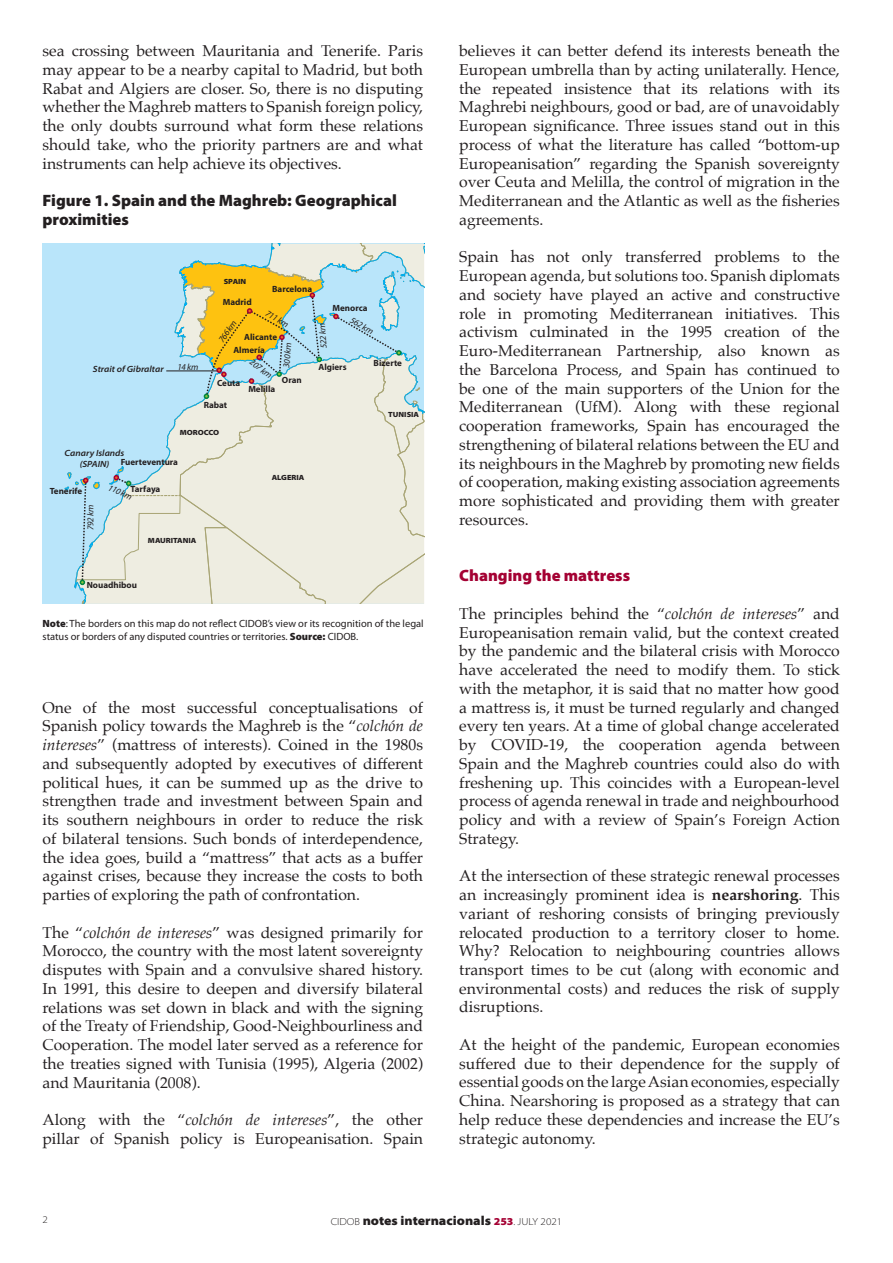
<style>
.page{position:relative;width:893px;height:1263px;background:#fff}
.page>*{position:absolute;margin:0;border:0;box-sizing:border-box;transform-origin:0 0}
.t1{font:900 16.5px/18.8px "Myriad Pro";color:#231f20}
.t2{font:900 16.5px "Myriad Pro";color:#a40133}
.t3{font:15.75px/18.8px "Palatino";color:#231f20;text-align:justify}
.t4{font:900 semi-expanded 12.9px "Myriad Pro";color:#231f20}
.t5{font:10.5px/12.6px "Myriad Pro";color:#231f20}
.t6{font:300 semi-expanded 10.2px "Myriad Pro";color:#231f20}
.t7{font:700 9px/12.8px "Myriad Pro";color:#231f20}
.t8{font:italic 9px "Myriad Pro";color:#231f20}
.t9{font:italic 600 semi-expanded 9px/10.8px "Myriad Pro";color:#231f20;text-align:center}
.t10{font:900 semi-expanded 7.5px "Myriad Pro";color:#231f20}
.s1{font-weight:900}
.s2{font-style:italic}
.s3{font-weight:700}
.s4{font-weight:300;font-size:10.2px}
.s5{font-size:10.65px;color:#a40133}
</style>
<div class="page">
<div style="left:43px;top:244px;width:381px;height:360px;background:#b9e5fa"></div>
<svg style="left:65px;top:244px;width:359px;height:360px"></svg>
<p class="t3" style="left:43px;top:41px;width:382px">sea crossing between Mauritania and Tenerife. Paris may appear to be a nearby capital to Madrid, but both Rabat and Algiers are closer. So, there is no disputing whether the Maghreb matters to Spanish foreign policy, the only doubts surround what form these relations should take, who the priority partners are and what instruments can help achieve its objectives.</p>
<p class="t1" style="left:43px;top:191px;width:356px">Figure 1. Spain and the Maghreb: Geographical proximities</p>
<p class="t9" style="left:93px;top:364px;width:72px">Strait of Gibraltar</p>
<p class="t10" style="left:224px;top:278px;width:24px">SPAIN</p>
<p class="t7" style="left:272px;top:283px;width:41px">Barcelona</p>
<p class="t7" style="left:223px;top:296px;width:30px">Madrid</p>
<p class="t8" style="left:269px;top:308px;width:27px;rotate:31deg">711 km</p>
<p class="t8" style="left:217px;top:339px;width:27px;rotate:-56deg">766 km</p>
<p class="t7" style="left:233px;top:331px;width:45px;text-indent:11px">Alicante<br>Almería</p>
<p class="t8" style="left:281px;top:367px;width:27px;rotate:-85deg">300 km</p>
<p class="t8" style="left:177px;top:362px;width:23px">14 km</p>
<p class="t8" style="left:254px;top:357px;width:27px;rotate:38deg">207 km</p>
<p class="t7" style="left:282px;top:374px;width:21px">Oran</p>
<p class="t7" style="left:217px;top:376px;width:25px">Ceuta</p>
<p class="t7" style="left:204px;top:398px;width:25px">Rabat</p>
<p class="t7" style="left:248px;top:383px;width:29px">Melilla</p>
<p class="t10" style="left:180px;top:428px;width:41px">MOROCCO</p>
<p class="t7" style="left:333px;top:301px;width:37px">Menorca</p>
<p class="t8" style="left:319px;top:349px;width:27px;rotate:-95deg">522 km</p>
<p class="t8" style="left:353px;top:315px;width:27px;rotate:29deg">562 km</p>
<p class="t7" style="left:318px;top:361px;width:30px">Algiers</p>
<p class="t7" style="left:374px;top:357px;width:30px">Bizerte</p>
<p class="t10" style="left:388px;top:410px;width:32px">TUNISIA</p>
<p class="t9" style="left:65px;top:448px;width:61px">Canary Islands (SPAIN)</p>
<p class="t7" style="left:121px;top:456px;width:59px">Fuerteventura</p>
<p class="t7" style="left:50px;top:485px;width:34px">Tenerife</p>
<p class="t8" style="left:86px;top:530px;width:27px;rotate:-90deg">792 km</p>
<p class="t8" style="left:111px;top:482px;width:27px;rotate:25deg">110 km</p>
<p class="t7" style="left:131px;top:483px;width:31px">Tarfaya</p>
<p class="t10" style="left:148px;top:536px;width:50px">MAURITANIA</p>
<p class="t7" style="left:87px;top:578px;width:52px">Nouadhibou</p>
<p class="t10" style="left:272px;top:473px;width:34px">ALGERIA</p>
<p class="t5" style="left:43px;top:618px;width:383px"><span class="s1">Note</span>: The borders on this map do not reflect CIDOB’s view or its recognition of the legal status or borders of any disputed countries or territories. <span class="s1">Source:</span> CIDOB.</p>
<p class="t3" style="left:43px;top:698px;width:382px">One of the most successful conceptualisations of Spanish policy towards the Maghreb is the “<span class="s2">colchón de intereses</span>” (mattress of interests). Coined in the 1980s and subsequently adopted by executives of different political hues, it can be summed up as the drive to strengthen trade and investment between Spain and its southern neighbours in order to reduce the risk of bilateral tensions. Such bonds of interdependence, the idea goes, build a “mattress” that acts as a buffer against crises, because they increase the costs to both parties of exploring the path of confrontation.</p>
<p class="t3" style="left:43px;top:923px;width:382px">The “<span class="s2">colchón de intereses</span>” was designed primarily for Morocco, the country with the most latent sovereignty disputes with Spain and a convulsive shared history.<br>In 1991, this desire to deepen and diversify bilateral relations was set down in black and with the signing of the Treaty of Friendship, Good-Neighbourliness and Cooperation. The model later served as a reference for the treaties signed with Tunisia (1995), Algeria (2002) and Mauritania (2008).</p>
<p class="t3" style="left:43px;top:1110px;width:382px">Along with the “<span class="s2">colchón de intereses</span>”, the other pillar of Spanish policy is Europeanisation. Spain</p>
<p class="t3" style="left:459px;top:41px;width:382px">believes it can better defend its interests beneath the European umbrella than by acting unilaterally. Hence, the repeated insistence that its relations with its Maghrebi neighbours, good or bad, are of unavoidably European significance. Three issues stand out in this process of what the literature has called “bottom-up Europeanisation” regarding the Spanish sovereignty over Ceuta and Melilla, the control of migration in the Mediterranean and the Atlantic as well as the fisheries agreements.</p>
<p class="t3" style="left:459px;top:247px;width:382px">Spain has not only transferred problems to the European agenda, but solutions too. Spanish diplomats and society have played an active and constructive role in promoting Mediterranean initiatives. This activism culminated in the 1995 creation of the Euro-Mediterranean Partnership, also known as the Barcelona Process, and Spain has continued to be one of the main supporters of the Union for the Mediterranean (UfM). Along with these regional cooperation frameworks, Spain has encouraged the strengthening of bilateral relations between the EU and its neighbours in the Maghreb by promoting new fields of cooperation, making existing association agreements more sophisticated and providing them with greater resources.</p>
<p class="t2" style="left:459px;top:566px;width:172px">Changing the mattress</p>
<p class="t3" style="left:459px;top:604px;width:382px">The principles behind the “<span class="s2">colchón de intereses</span>” and Europeanisation remain valid, but the context created by the pandemic and the bilateral crisis with Morocco have accelerated the need to modify them. To stick with the metaphor, it is said that no matter how good a mattress is, it must be turned regularly and changed every ten years. At a time of global change accelerated by COVID-19, the cooperation agenda between Spain and the Maghreb countries could also do with freshening up. This coincides with a European-level process of agenda renewal in trade and neighbourhood policy and with a review of Spain’s Foreign Action Strategy.</p>
<p class="t3" style="left:459px;top:866px;width:382px">At the intersection of these strategic renewal processes an increasingly prominent idea is <span class="s3">nearshoring</span>. This variant of reshoring consists of bringing previously relocated production to a territory closer to home.<br>Why? Relocation to neighbouring countries allows transport times to be cut (along with economic and environmental costs) and reduces the risk of supply disruptions.</p>
<p class="t3" style="left:459px;top:1035px;width:382px">At the height of the pandemic, European economies suffered due to their dependence for the supply of essential goods on the large Asian economies, especially China. Nearshoring is proposed as a strategy that can help reduce these dependencies and increase the EU’s strategic autonomy.</p>
<p class="t6" style="left:43px;top:1214px;width:7px">2</p>
<p class="t4" style="left:331px;top:1213px;width:233px"><span class="s4">CIDOB</span> notes internacionals <span class="s5">253</span><span class="s4">. JULY 2021</span></p>
</div>
